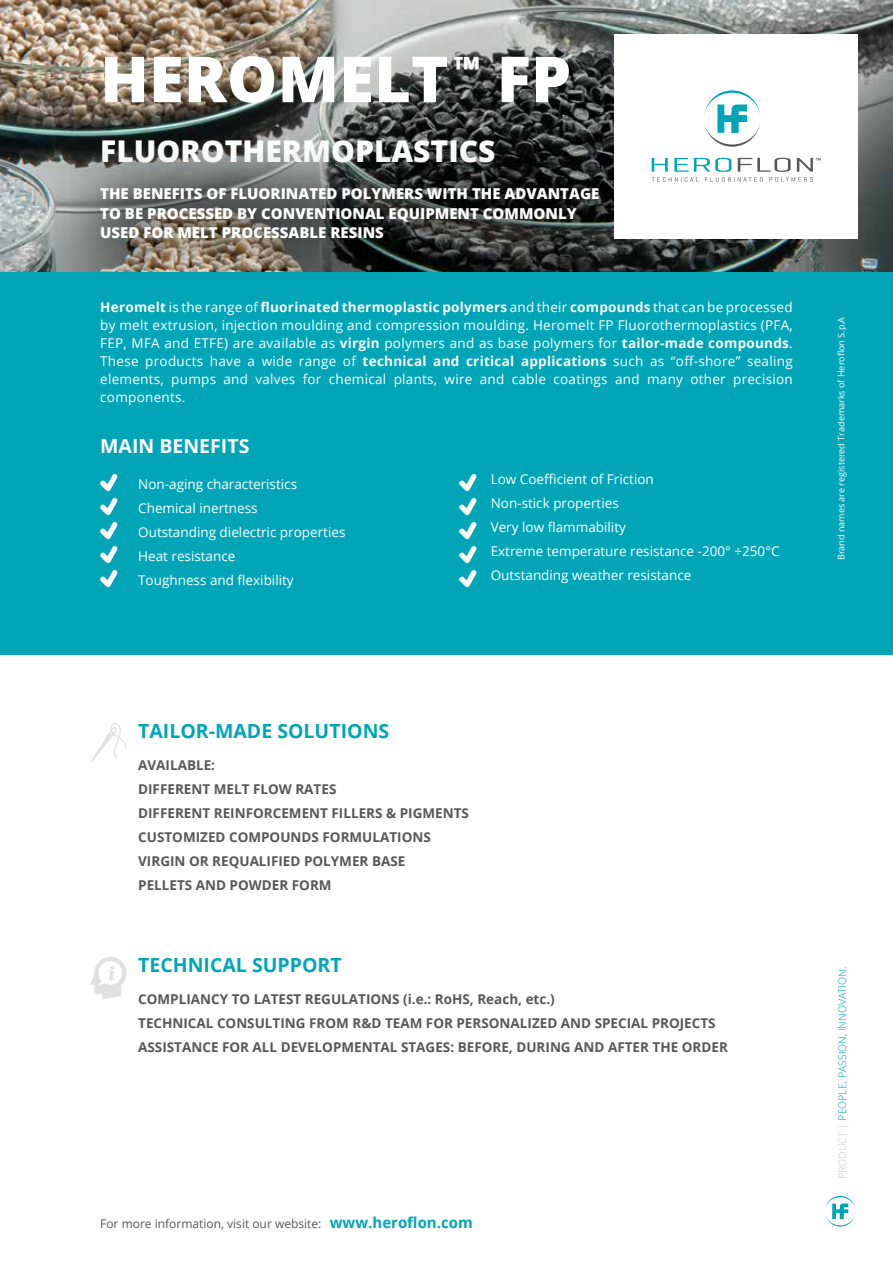
<style>
.page{position:relative;width:893px;height:1263px;background:#fff}
.page>*{position:absolute;margin:0;border:0;box-sizing:border-box;transform-origin:0 0}
.t1{font:800 63.6px "Open Sans";color:#fff}
.t2{font:800 30px "Open Sans";color:#fff}
.t3{font:700 19.5px "Open Sans";color:#00a5b8}
.t4{font:700 19.5px "Open Sans";color:#fff}
.t5{font:800 15px/19.5px "Open Sans";color:#fff}
.t6{font:13.5px/24px "Open Sans";color:#fff}
.t7{font:700 13.5px/24px "Open Sans";color:#575756}
.t8{font:12px "Open Sans";color:#575756}
.t9{font:300 10.5px "Open Sans";color:#00a5b8}
.t10{font:9px "Open Sans";color:#fff}
.s1{font-weight:700}
.s2{font-weight:700;font-size:15px;color:#00a5b8}
.s3{color:#c6c6c6}
</style>
<div class="page">
<img style="left:0;top:0;width:893px;height:272px">
<div style="left:0;top:272px;width:893px;height:383px;background:#00a5b8"></div>
<svg style="left:100px;top:474px;width:18px;height:17px"></svg>
<svg style="left:459px;top:474px;width:18px;height:17px"></svg>
<svg style="left:100px;top:498px;width:18px;height:17px"></svg>
<svg style="left:459px;top:498px;width:18px;height:17px"></svg>
<svg style="left:100px;top:522px;width:18px;height:17px"></svg>
<svg style="left:459px;top:522px;width:18px;height:17px"></svg>
<svg style="left:100px;top:546px;width:18px;height:17px"></svg>
<svg style="left:459px;top:546px;width:18px;height:17px"></svg>
<svg style="left:100px;top:570px;width:18px;height:17px"></svg>
<svg style="left:459px;top:570px;width:18px;height:17px"></svg>
<div style="left:56px;top:141px;width:586px;height:144px;background:#000;opacity:.75"></div>
<svg style="left:90px;top:723px;width:37px;height:40px"></svg>
<svg style="left:90px;top:957px;width:37px;height:42px"></svg>
<svg style="left:825px;top:1196px;width:31px;height:30px"></svg>
<div style="left:614px;top:34px;width:244px;height:204px;background:#fff"></div>
<svg style="left:652px;top:158px;width:169px;height:24px"></svg>
<svg style="left:704px;top:90px;width:57px;height:57px"></svg>
<h1 class="t1" style="left:100px;top:31px;width:472px">HEROMELT<sup>™</sup> FP</h1>
<h2 class="t2" style="left:100px;top:128px;width:397px">FLUOROTHERMOPLASTICS</h2>
<p class="t5" style="left:100px;top:183px;width:501px">THE BENEFITS OF FLUORINATED POLYMERS WITH THE ADVANTAGE<br>TO BE PROCESSED BY CONVENTIONAL EQUIPMENT COMMONLY<br>USED FOR MELT PROCESSABLE RESINS</p>
<p class="t6" style="left:100px;top:298px;width:694px;line-height:18px;text-align:justify"><span class="s1">Heromelt</span> is the range of <span class="s1">fluorinated thermoplastic polymers</span> and their <span class="s1">compounds</span> that can be processed by melt extrusion, injection moulding and compression moulding. Heromelt FP Fluorothermoplastics (PFA, FEP, MFA and ETFE) are available as <span class="s1">virgin</span> polymers and as base polymers for <span class="s1">tailor-made compounds</span>.<br>These products have a wide range of <span class="s1">technical and critical applications</span> such as “off-shore” sealing elements, pumps and valves for chemical plants, wire and cable coatings and many other precision components.</p>
<h3 class="t4" style="left:100px;top:433px;width:151px">MAIN BENEFITS</h3>
<p class="t6" style="left:138px;top:472px;width:209px">Non-aging characteristics<br>Chemical inertness<br>Outstanding dielectric properties<br>Heat resistance<br>Toughness and flexibility</p>
<p class="t6" style="left:491px;top:467px;width:290px">Low Coefficient of Friction<br>Non-stick properties<br>Very low flammability<br>Extreme temperature resistance -200° ÷250°C<br>Outstanding weather resistance</p>
<p class="t10" style="left:835px;top:560px;width:245px;rotate:-90deg">Brand names are registered Trademarks of Heroflon S.p.A</p>
<h3 class="t3" style="left:138px;top:717px;width:253px">TAILOR-MADE SOLUTIONS</h3>
<p class="t7" style="left:138px;top:753px;width:332px">AVAILABLE:<br>DIFFERENT MELT FLOW RATES<br>DIFFERENT REINFORCEMENT FILLERS &amp; PIGMENTS<br>CUSTOMIZED COMPOUNDS FORMULATIONS<br>VIRGIN OR REQUALIFIED POLYMER BASE<br>PELLETS AND POWDER FORM</p>
<h3 class="t3" style="left:138px;top:951px;width:205px">TECHNICAL SUPPORT</h3>
<p class="t7" style="left:138px;top:987px;width:591px">COMPLIANCY TO LATEST REGULATIONS (i.e.: RoHS, Reach, etc.)<br>TECHNICAL CONSULTING FROM R&amp;D TEAM FOR PERSONALIZED AND SPECIAL PROJECTS<br>ASSISTANCE FOR ALL DEVELOPMENTAL STAGES: BEFORE, DURING AND AFTER THE ORDER</p>
<p class="t8" style="left:100px;top:1215px;width:374px">For more information, visit our website: <span class="s2">www.heroflon.com</span></p>
<p class="t9" style="left:835px;top:1179px;width:214px;rotate:-90deg"><span class="s3">PRODUCT |</span> PEOPLE, PASSION, INNOVATION.</p>
</div>
